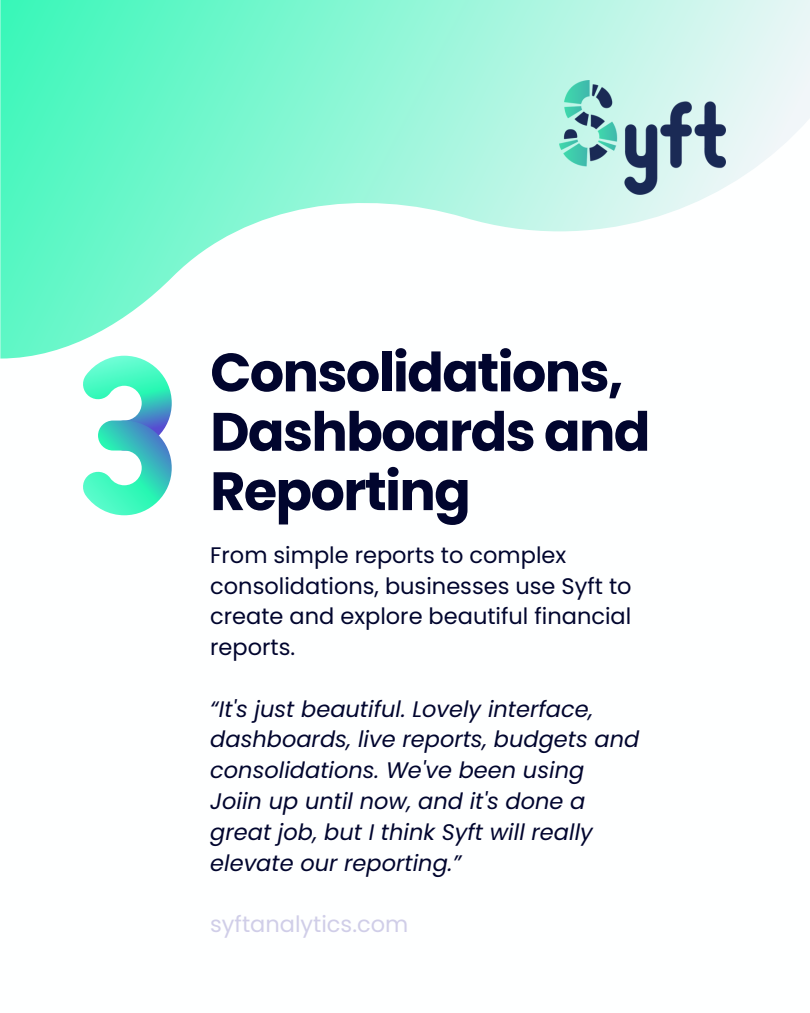
<style>
.page{position:relative;width:810px;height:1013px;background:#fff}
.page>*{position:absolute;margin:0;border:0;box-sizing:border-box;transform-origin:0 0}
.t1{font:700 53.9px/59.3px "Poppins";letter-spacing:-.03em;color:#01052e}
.t2{font:italic 22.5px/30.8px "Poppins";color:#01052e}
.t3{font:22.5px/30.8px "Poppins";color:#01052e}
.t4{font:22.5px "Poppins";color:#d0cee8}
</style>
<div class="page">
<svg style="left:0;top:0;width:809px;height:358px"></svg>
<svg style="left:81px;top:356px;width:91px;height:159px"></svg>
<img style="left:559px;top:81px;width:166px;height:113px">
<p class="t1" style="left:210px;top:343px;width:441px">Consolidations,<br>Dashboards and<br>Reporting</p>
<p class="t3" style="left:210px;top:539px;width:422px">From simple reports to complex consolidations, businesses use Syft to create and explore beautiful financial reports.</p>
<p class="t2" style="left:210px;top:693px;width:430px">“It's just beautiful. Lovely interface, dashboards, live reports, budgets and consolidations. We've been using Joiin up until now, and it's done a great job, but I think Syft will really elevate our reporting.”</p>
<p class="t4" style="left:210px;top:908px;width:199px">syftanalytics.com</p>
</div>
